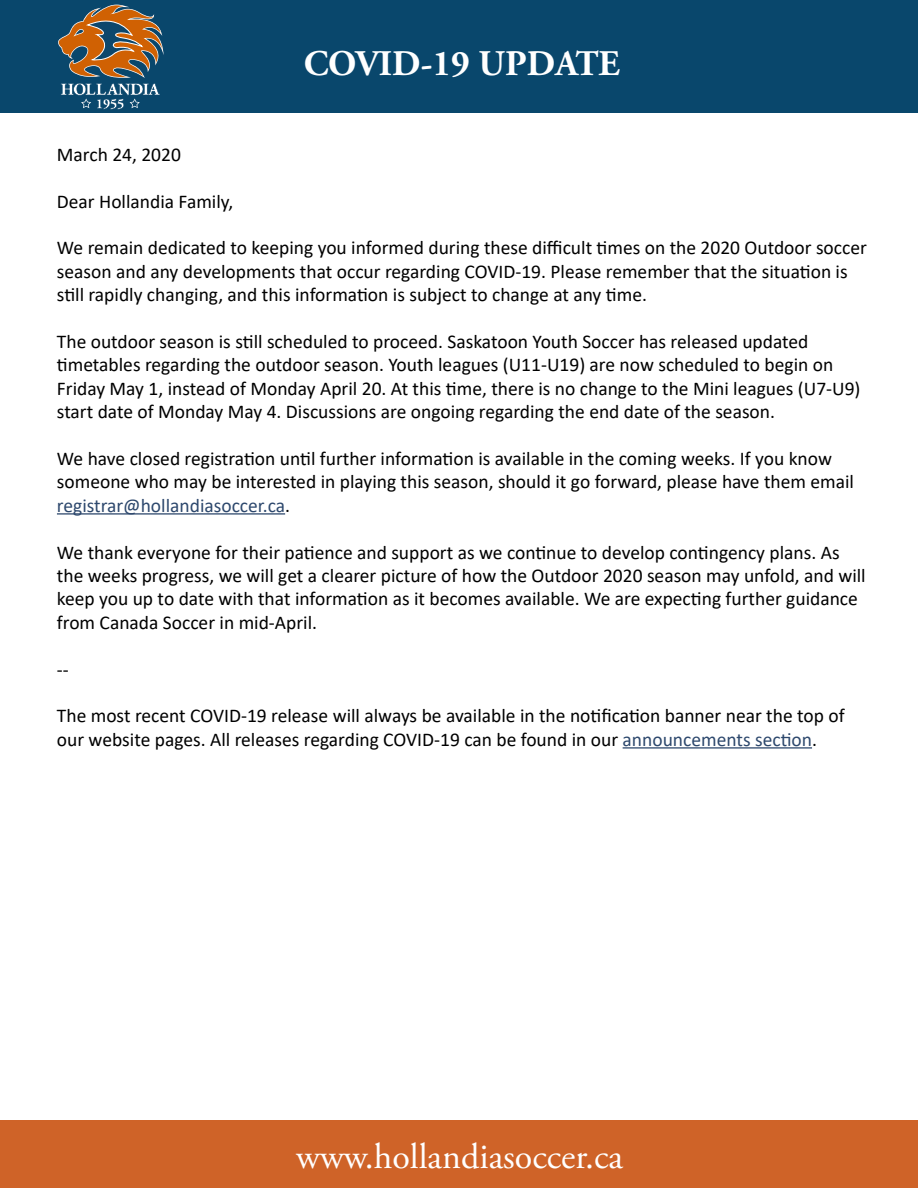
<style>
.page{position:relative;width:918px;height:1188px;background:#fff}
.page>*{position:absolute;margin:0;border:0;box-sizing:border-box;transform-origin:0 0}
.t1{font:36px "Adobe Garamond Pro";color:#fff}
.t2{font:700 36px "Adobe Garamond Pro";color:#fff}
.t3{font:19.5px/23.4px "Calibri";color:#000}
.s1{color:#2d486d}
</style>
<div class="page">
<div style="left:0;top:1121px;width:918px;height:67px;background:#cf6328"></div>
<div style="left:0;top:0;width:918px;height:113px;background:#09476c"></div>
<hr style="left:57px;top:513px;width:228px;height:2px;background:#2d486d">
<hr style="left:623px;top:747px;width:189px;height:2px;background:#2d486d">
<svg style="left:58px;top:4px;width:106px;height:106px"></svg>
<h1 class="t2" style="left:304px;top:43px;width:318px">COVID-19 UPDATE</h1>
<p class="t3" style="left:57px;top:142px;width:126px">March 24, 2020</p>
<p class="t3" style="left:57px;top:189px;width:178px">Dear Hollandia Family,</p>
<p class="t3" style="left:57px;top:236px;width:812px">We remain dedicated to keeping you informed during these difficult times on the 2020 Outdoor soccer season and any developments that occur regarding COVID-19. Please remember that the situation is still rapidly changing, and this information is subject to change at any time.</p>
<p class="t3" style="left:57px;top:329px;width:805px">The outdoor season is still scheduled to proceed. Saskatoon Youth Soccer has released updated timetables regarding the outdoor season. Youth leagues (U11-U19) are now scheduled to begin on Friday May 1, instead of Monday April 20. At this time, there is no change to the Mini leagues (U7-U9) start date of Monday May 4. Discussions are ongoing regarding the end date of the season.</p>
<p class="t3" style="left:57px;top:446px;width:799px">We have closed registration until further information is available in the coming weeks. If you know someone who may be interested in playing this season, should it go forward, please have them email <span class="s1">registrar@hollandiasoccer.ca</span>.</p>
<p class="t3" style="left:57px;top:540px;width:810px">We thank everyone for their patience and support as we continue to develop contingency plans. As the weeks progress, we will get a clearer picture of how the Outdoor 2020 season may unfold, and will keep you up to date with that information as it becomes available. We are expecting further guidance from Canada Soccer in mid-April.</p>
<p class="t3" style="left:57px;top:657px;width:13px">--</p>
<p class="t3" style="left:57px;top:704px;width:789px">The most recent COVID-19 release will always be available in the notification banner near the top of our website pages. All releases regarding COVID-19 can be found in our <span class="s1">announcements section</span>.</p>
<h1 class="t1" style="left:296px;top:1135px;width:328px">www.hollandiasoccer.ca</h1>
</div>
